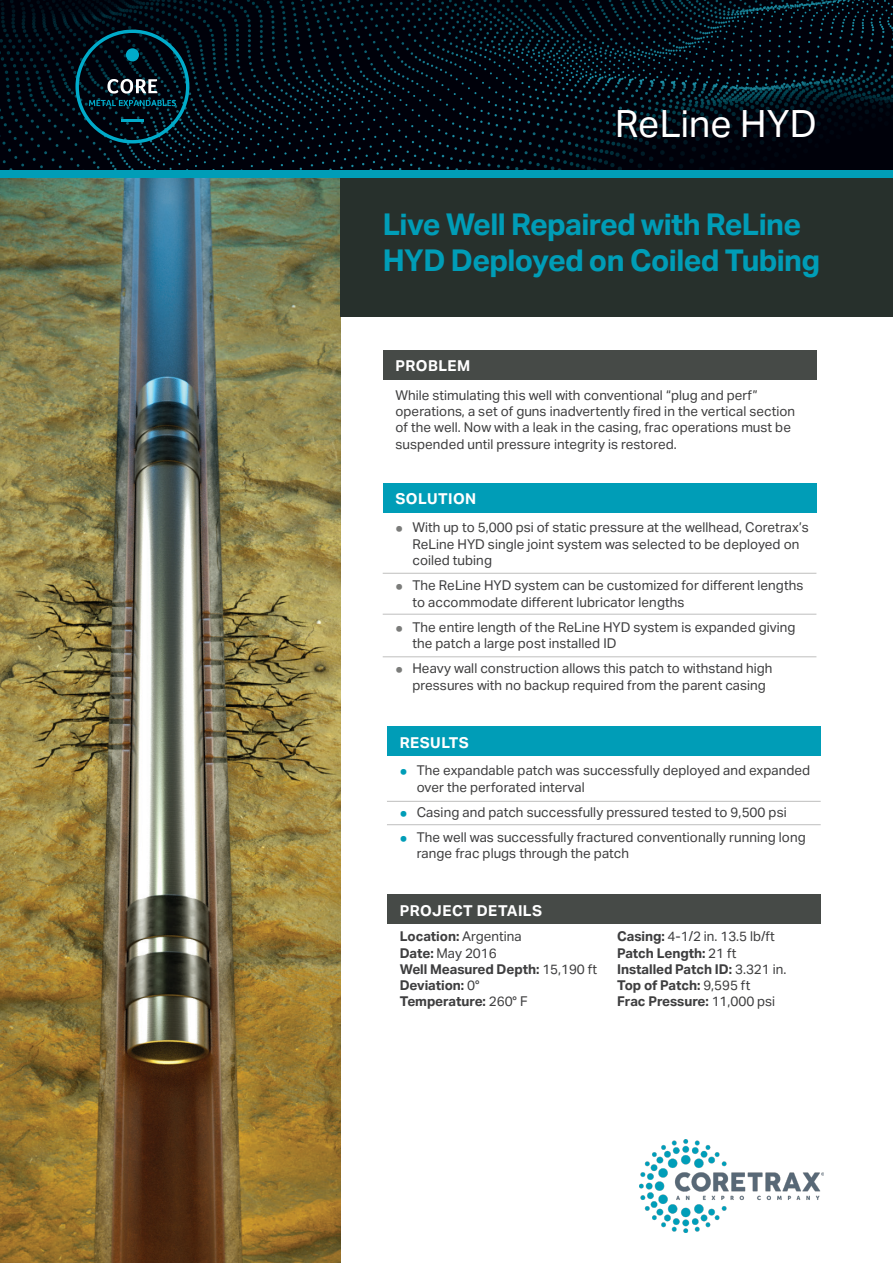
<style>
.page{position:relative;width:893px;height:1263px;background:#fff}
.page>*{position:absolute;margin:0;border:0;box-sizing:border-box;transform-origin:0 0}
.t1{font:37.5px "Aktiv Grotesk";color:#fff}
.t2{font:700 30px/36px "Aktiv Grotesk";letter-spacing:-.02em;color:#009db7}
.Body{font:700 15px "Aktiv Grotesk";letter-spacing:.03em;color:#fff}
.Body-2{font:13.5px/16.5px "Aktiv Grotesk";color:#3e3e3f}
.t3{font:700 13.5px "Aktiv Grotesk";letter-spacing:-.005em;color:#3e3e3f}
.s1{font-size:21px;color:#7b7c7a}
.s2{font-size:21px;color:#009db7}
.s3{font-weight:400}
.s4{font-weight:700}
</style>
<div class="page">
<img style="left:0;top:0;width:893px;height:170px">
<div style="left:0;top:170px;width:893px;height:9px;background:#009db7"></div>
<svg style="left:75px;top:30px;width:114px;height:113px;background:#07232f"></svg>
<img style="left:639px;top:1139px;width:185px;height:93px">
<img style="left:0;top:179px;width:340px;height:1084px">
<div style="left:340px;top:179px;width:553px;height:138px;background:#27302c"></div>
<div style="left:383px;top:483px;width:433px;height:30px;background:#009db7"></div>
<div style="left:387px;top:726px;width:434px;height:30px;background:#009db7"></div>
<hr style="left:383px;top:573px;width:433px;height:1px;background:#bfbfbe">
<hr style="left:383px;top:614px;width:433px;height:1px;background:#bfbfbe">
<hr style="left:387px;top:801px;width:434px;height:1px;background:#bfbfbe">
<hr style="left:383px;top:656px;width:433px;height:1px;background:#bfbfbe">
<div style="left:383px;top:350px;width:433px;height:30px;background:#464a47"></div>
<div style="left:387px;top:894px;width:434px;height:30px;background:#464a47"></div>
<hr style="left:387px;top:824px;width:434px;height:1px;background:#bfbfbe">
<p class="t1" style="left:615px;top:102px;width:203px">ReLine HYD</p>
<p class="t2" style="left:383px;top:207px;width:439px">Live Well Repaired with ReLine<br>HYD Deployed on Coiled Tubing</p>
<p class="Body" style="left:395px;top:357px;width:76px">PROBLEM</p>
<p class="Body-2" style="left:395px;top:387px;width:401px">While stimulating this well with conventional “plug and perf” operations, a set of guns inadvertently fired in the vertical section of the well. Now with a leak in the casing, frac operations must be suspended until pressure integrity is restored.</p>
<p class="Body" style="left:395px;top:490px;width:82px">SOLUTION</p>
<p class="Body-2" style="left:412px;top:519px;width:398px;text-indent:-17px"><span class="s1">•</span> With up to 5,000 psi of static pressure at the wellhead, Coretrax’s<br>ReLine HYD single joint system was selected to be deployed on coiled tubing</p>
<p class="Body-2" style="left:412px;top:577px;width:392px;text-indent:-17px"><span class="s1">•</span> The ReLine HYD system can be customized for different lengths to accommodate different lubricator lengths</p>
<p class="Body-2" style="left:412px;top:619px;width:385px;text-indent:-17px"><span class="s1">•</span> The entire length of the ReLine HYD system is expanded giving the patch a large post installed ID</p>
<p class="Body-2" style="left:412px;top:660px;width:362px;text-indent:-17px"><span class="s1">•</span> Heavy wall construction allows this patch to withstand high pressures with no backup required from the parent casing</p>
<p class="Body" style="left:400px;top:733px;width:71px">RESULTS</p>
<p class="Body-2" style="left:417px;top:762px;width:395px;text-indent:-17px"><span class="s2">•</span> The expandable patch was successfully deployed and expanded over the perforated interval</p>
<p class="Body-2" style="left:400px;top:804px;width:389px"><span class="s2">•</span> Casing and patch successfully pressured tested to 9,500 psi</p>
<p class="Body-2" style="left:417px;top:829px;width:390px;text-indent:-17px"><span class="s2">•</span> The well was successfully fractured conventionally running long range frac plugs through the patch</p>
<p class="Body" style="left:400px;top:902px;width:144px">PROJECT DETAILS</p>
<p class="t3" style="left:400px;top:929px;width:123px">Location: <span class="s3">Argentina</span></p>
<p class="Body-2" style="left:400px;top:945px;width:99px"><span class="s4">Date:</span> May 2016</p>
<p class="t3" style="left:400px;top:961px;width:199px">Well Measured Depth: <span class="s3">15,190 ft</span></p>
<p class="t3" style="left:400px;top:977px;width:81px">Deviation: <span class="s3">0°</span></p>
<p class="t3" style="left:400px;top:994px;width:129px">Temperature: <span class="s3">260° F</span></p>
<p class="Body-2" style="left:617px;top:928px;width:159px"><span class="s4">Casing:</span> 4-1/2 in. 13.5 lb/ft</p>
<p class="t3" style="left:617px;top:945px;width:121px">Patch Length: <span class="s3">21 ft</span></p>
<p class="t3" style="left:617px;top:961px;width:171px">Installed Patch ID: <span class="s3">3.321 in.</span></p>
<p class="t3" style="left:617px;top:977px;width:135px">Top of Patch: <span class="s3">9,595 ft</span></p>
<p class="t3" style="left:617px;top:994px;width:160px">Frac Pressure: <span class="s3">11,000 psi</span></p>
</div>
